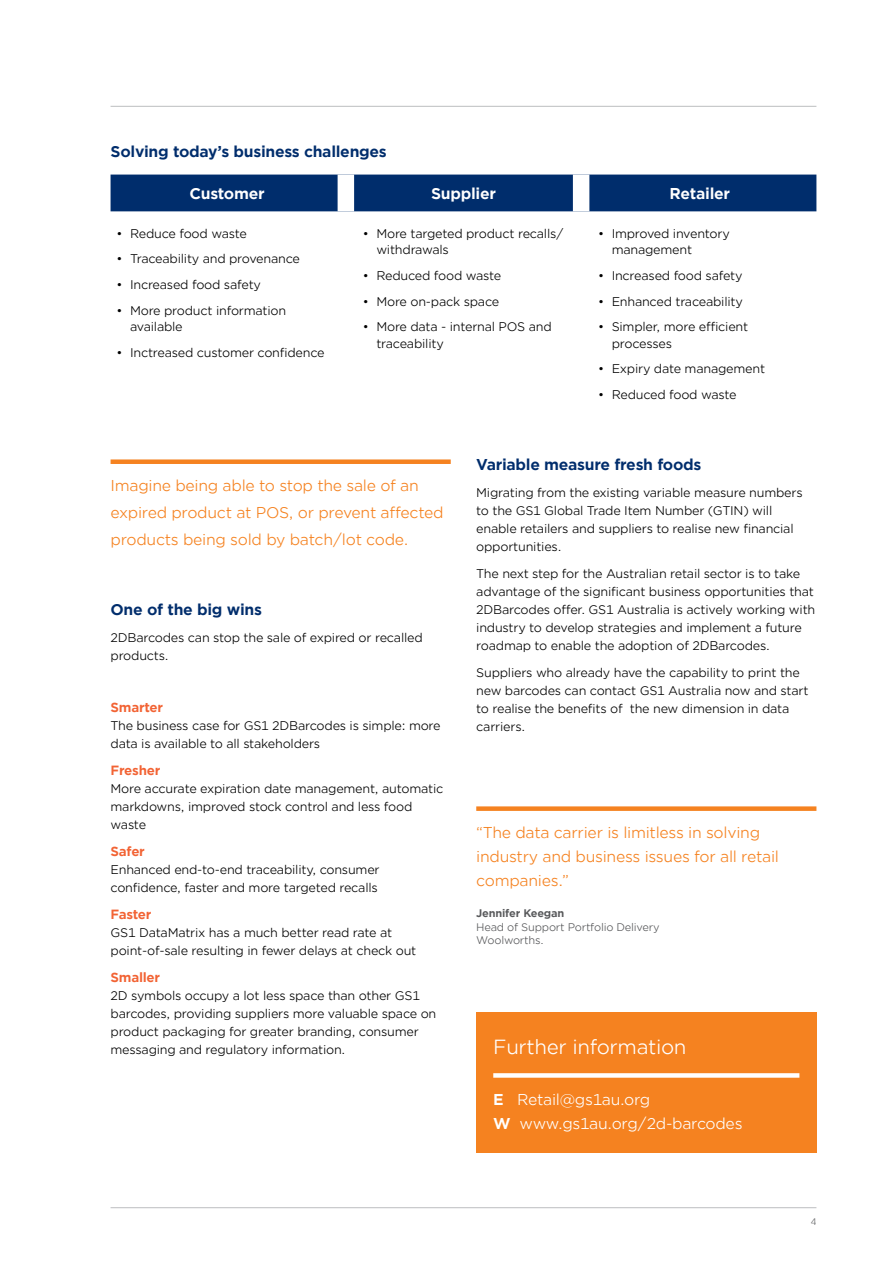
<style>
.page{position:relative;width:893px;height:1263px;background:#fff}
.page>*{position:absolute;margin:0;border:0;box-sizing:border-box;transform-origin:0 0}
.t1{font:19.5px "Gotham Office";letter-spacing:-.02em;color:#fff}
.t2{font:15px/27px "Gotham Office";letter-spacing:-.02em;color:#f58220}
.t3{font:700 15px "Gotham Office";letter-spacing:-.02em;color:#002d6c}
.t4{font:15px/24px "Gotham Office";letter-spacing:-.02em;color:#fff}
.t5{font:700 15px "Gotham Office";letter-spacing:-.02em;color:#fff}
.t6{font:700 12.75px "Gotham Office";letter-spacing:-.02em;color:#f26334}
.t7{font:12px/18px "Gotham Office";letter-spacing:-.02em;color:#000}
.t8{font:10.5px/13.5px "Gotham Office";letter-spacing:-.02em;color:#58595b}
.t9{font:700 10.5px "Gotham Office";letter-spacing:-.02em;color:#58595b}
.t10{font:9px "Gotham Office";color:#58595b}
.s1{font-weight:700}
</style>
<div class="page">
<hr style="left:111px;top:106px;width:705px;height:1px;background:#bcbec0">
<hr style="left:111px;top:1207px;width:705px;height:1px;background:#bcbec0">
<div style="left:111px;top:459px;width:340px;height:5px;background:#f58220"></div>
<div style="left:111px;top:175px;width:705px;height:36px;background:#002d6c"></div>
<div style="left:338px;top:175px;width:16px;height:36px;background:#fff"></div>
<div style="left:573px;top:175px;width:16px;height:36px;background:#fff"></div>
<div style="left:476px;top:1012px;width:340px;height:141px;background:#f58220"></div>
<div style="left:493px;top:1073px;width:306px;height:5px;background:#fff"></div>
<div style="left:476px;top:806px;width:340px;height:5px;background:#f58220"></div>
<p class="t3" style="left:111px;top:141px;width:278px">Solving today’s business challenges</p>
<p class="t5" style="left:189px;top:183px;width:77px">Customer</p>
<p class="t5" style="left:431px;top:183px;width:66px">Supplier</p>
<p class="t5" style="left:670px;top:183px;width:62px">Retailer</p>
<p class="t7" style="left:117px;top:224px;width:132px">• Reduce food waste</p>
<p class="t7" style="left:117px;top:250px;width:185px">• Traceability and provenance</p>
<p class="t7" style="left:117px;top:275px;width:146px">• Increased food safety</p>
<p class="t7" style="left:130px;top:301px;width:158px;line-height:16.5px;text-indent:-14px">• More product information available</p>
<p class="t7" style="left:117px;top:343px;width:210px">• Inctreased customer confidence</p>
<p class="t7" style="left:376px;top:225px;width:189px;line-height:16.5px;text-indent:-14px">• More targeted product recalls/ withdrawals</p>
<p class="t7" style="left:363px;top:266px;width:140px">• Reduced food waste</p>
<p class="t7" style="left:363px;top:292px;width:138px">• More on-pack space</p>
<p class="t7" style="left:376px;top:318px;width:177px;line-height:16.5px;text-indent:-14px">• More data - internal POS and traceability</p>
<p class="t7" style="left:612px;top:225px;width:120px;line-height:16.5px;text-indent:-14px">• Improved inventory management</p>
<p class="t7" style="left:598px;top:266px;width:146px">• Increased food safety</p>
<p class="t7" style="left:598px;top:292px;width:146px">• Enhanced traceability</p>
<p class="t7" style="left:612px;top:318px;width:138px;line-height:16.5px;text-indent:-14px">• Simpler, more efficient processes</p>
<p class="t7" style="left:598px;top:359px;width:168px">• Expiry date management</p>
<p class="t7" style="left:598px;top:385px;width:140px">• Reduced food waste</p>
<p class="t2" style="left:111px;top:472px;width:335px">Imagine being able to stop the sale of an expired product at POS, or prevent affected products being sold by batch/lot code.</p>
<p class="t3" style="left:111px;top:599px;width:153px">One of the big wins</p>
<p class="t7" style="left:111px;top:628px;width:314px">2DBarcodes can stop the sale of expired or recalled products.</p>
<p class="t6" style="left:111px;top:698px;width:54px">Smarter</p>
<p class="t7" style="left:111px;top:716px;width:332px">The business case for GS1 2DBarcodes is simple: more data is available to all stakeholders</p>
<p class="t6" style="left:111px;top:761px;width:51px">Fresher</p>
<p class="t7" style="left:111px;top:779px;width:334px">More accurate expiration date management, automatic markdowns, improved stock control and less food waste</p>
<p class="t6" style="left:111px;top:842px;width:36px">Safer</p>
<p class="t7" style="left:111px;top:860px;width:271px">Enhanced end-to-end traceability, consumer confidence, faster and more targeted recalls</p>
<p class="t6" style="left:111px;top:905px;width:43px">Faster</p>
<p class="t7" style="left:111px;top:923px;width:307px">GS1 DataMatrix has a much better read rate at point-of-sale resulting in fewer delays at check out</p>
<p class="t6" style="left:111px;top:968px;width:51px">Smaller</p>
<p class="t7" style="left:111px;top:986px;width:327px">2D symbols occupy a lot less space than other GS1 barcodes, providing suppliers more valuable space on product packaging for greater branding, consumer messaging and regulatory information.</p>
<p class="t3" style="left:476px;top:454px;width:227px">Variable measure fresh foods</p>
<p class="t7" style="left:476px;top:483px;width:328px">Migrating from the existing variable measure numbers to the GS1 Global Trade Item Number (GTIN) will enable retailers and suppliers to realise new financial opportunities.</p>
<p class="t7" style="left:476px;top:564px;width:341px">The next step for the Australian retail sector is to take advantage of the significant business opportunities that 2DBarcodes offer. GS1 Australia is actively working with industry to develop strategies and implement a future roadmap to enable the adoption of 2DBarcodes.</p>
<p class="t7" style="left:476px;top:663px;width:334px">Suppliers who already have the capability to print the new barcodes can contact GS1 Australia now and start to realise the benefits of the new dimension in data carriers.</p>
<p class="t2" style="left:476px;top:820px;width:304px;line-height:24px">“The data carrier is limitless in solving industry and business issues for all retail companies.”</p>
<p class="t9" style="left:476px;top:906px;width:90px">Jennifer Keegan</p>
<p class="t8" style="left:476px;top:920px;width:185px">Head of Support Portfolio Delivery<br>Woolworths.</p>
<h1 class="t1" style="left:493px;top:1033px;width:195px">Further information</h1>
<p class="t4" style="left:493px;top:1087px;width:251px"><span class="s1">E</span> Retail@gs1au.org<br><span class="s1">W</span> www.gs1au.org/2d-barcodes</p>
<p class="t10" style="left:811px;top:1215px;width:7px">4</p>
</div>
